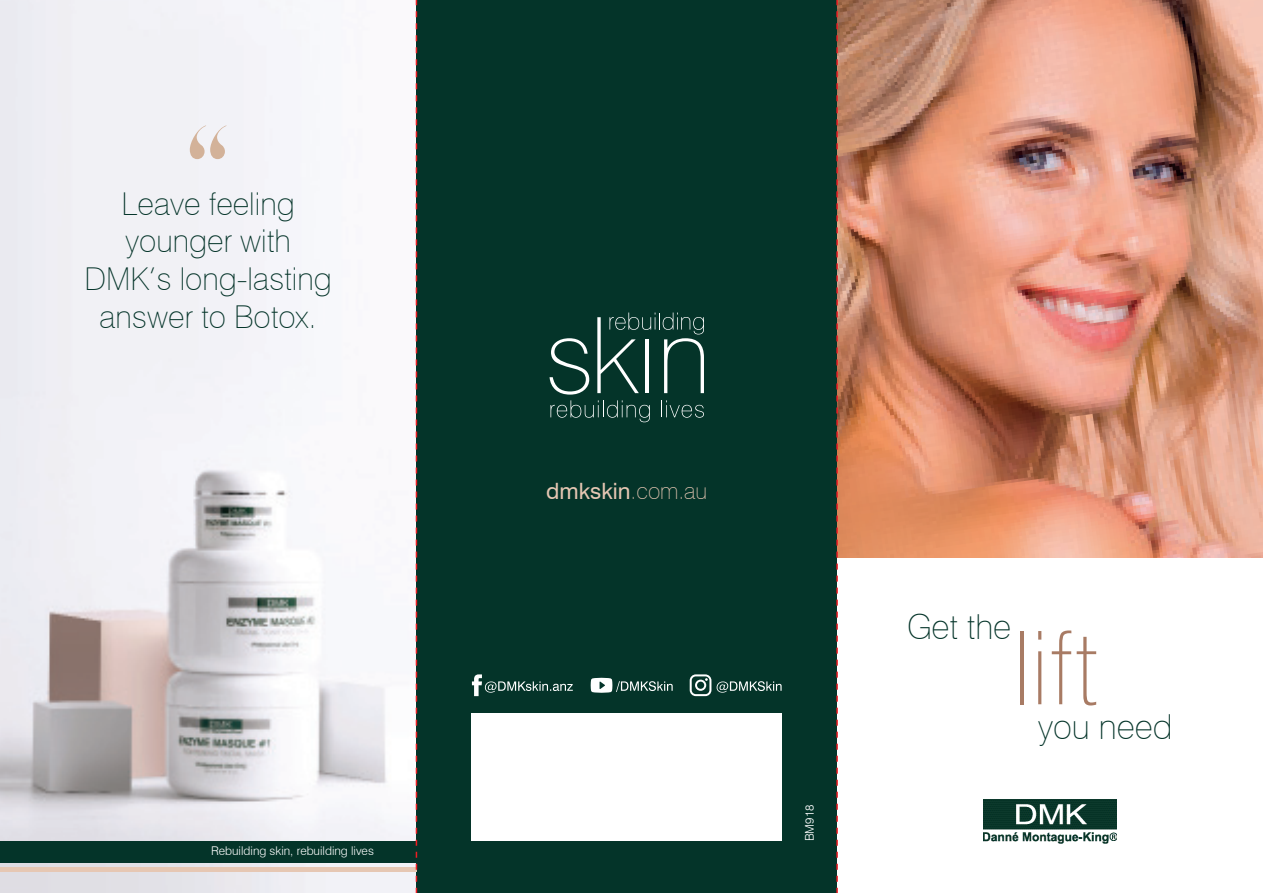
<style>
.page{position:relative;width:1263px;height:893px;background:#fff}
.page>*{position:absolute;margin:0;border:0;box-sizing:border-box;transform-origin:0 0}
.t1{font:100 102px "Swiss 721 BT";color:#a87b64}
.t2{font:100 34.5px "Swiss 721 BT";color:#043429}
.t3{font:100 31.5px/37.8px "Swiss 721 BT";color:#043429;text-align:center}
.body_copy{font:22.5px "Swiss 721 BT";letter-spacing:-.005em;color:#e6c7b3}
.Body{font:300 12px "Swiss 721 BT";color:#fff}
.body_copy-2{font:300 12px "Swiss 721 BT";color:#fff}
.s1{font-weight:100}
</style>
<div class="page">
<img style="left:838px;top:0;width:425px;height:558px">
<img style="left:0;top:0;width:416px;height:893px">
<div style="left:416px;top:0;width:421px;height:893px;background:#043429"></div>
<div style="left:471px;top:714px;width:311px;height:127px;background:#fff"></div>
<svg style="left:549px;top:313px;width:155px;height:109px"></svg>
<svg style="left:472px;top:674px;width:310px;height:22px"></svg>
<div style="left:0;top:841px;width:416px;height:22px;background:#043429"></div>
<div style="left:0;top:867px;width:416px;height:5px;background:#e6c7b3"></div>
<svg style="left:190px;top:125px;width:37px;height:34px"></svg>
<img style="left:983px;top:799px;width:134px;height:44px">
<svg style="left:836px;top:0;width:2px;height:893px"></svg>
<svg style="left:416px;top:0;width:1px;height:893px"></svg>
<p class="t3" style="left:84px;top:184px;width:249px">Leave feeling younger with<br>DMK’s long-lasting answer to Botox.</p>
<p class="Body" style="left:211px;top:843px;width:164px">Rebuilding skin, rebuilding lives</p>
<p class="body_copy" style="left:546px;top:477px;width:163px">dmkskin<span class="s1">.com.au</span></p>
<p class="body_copy-2" style="left:802px;top:841px;width:38px;rotate:-90deg">BM918</p>
<p class="t2" style="left:907px;top:605px;width:106px">Get the</p>
<p class="t1" style="left:1013px;top:606px;width:87px">lift</p>
<p class="t2" style="left:1038px;top:706px;width:136px">you need</p>
</div>
